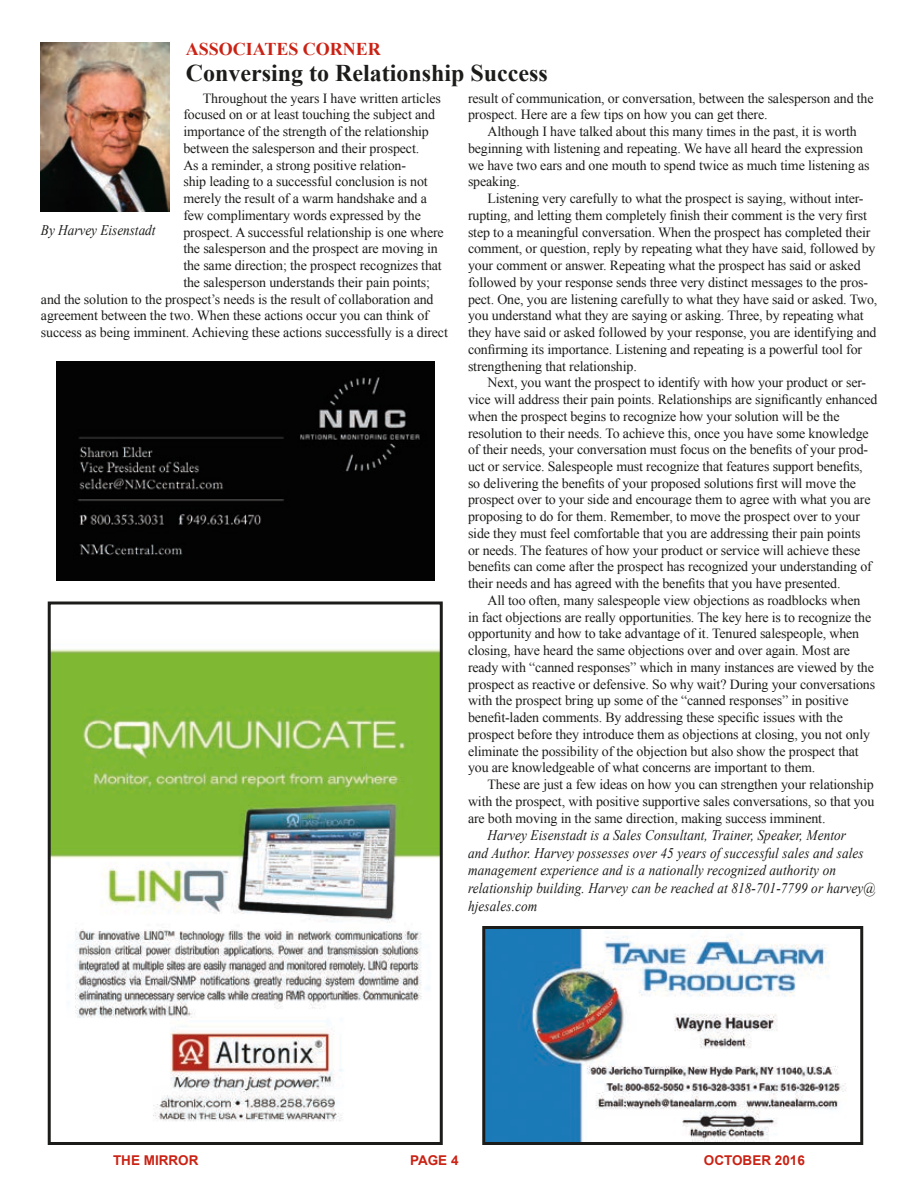
<style>
.page{position:relative;width:918px;height:1188px;background:#fff}
.page>*{position:absolute;margin:0;border:0;box-sizing:border-box;transform-origin:0 0}
.t1{font:700 24px "Times New Roman";color:#1c1c1a}
.t2{font:700 18px "Times New Roman";color:#ca2214}
.t3{font:italic 14.7px/17.7px "Times New Roman";letter-spacing:.01em;color:#1c1c1a;scale:.9 1}
.t4{font:13.95px/16.8px "Times New Roman";letter-spacing:-.01em;color:#1c1c1a}
.t5{font:700 13.5px "Arial";color:#ca2214}
</style>
<div class="page">
<img style="left:40px;top:43px;width:130px;height:168px">
<img style="left:56px;top:361px;width:378px;height:220px">
<img style="left:52px;top:649px;width:387px;height:472px">
<div style="left:48px;top:602px;width:395px;height:543px;border:3px solid #1c1c1a"></div>
<img style="left:486px;top:930px;width:360px;height:211px">
<div style="left:482px;top:926px;width:381px;height:219px;border:3px solid #1c1c1a"></div>
<p class="t2" style="left:186px;top:36px;width:197px">ASSOCIATES CORNER</p>
<h1 class="t1" style="left:186px;top:56px;width:364px">Conversing to Relationship Success</h1>
<p class="t4" style="left:203px;top:89px;width:240px">Throughout the years I have written articles</p>
<p class="t4" style="left:183px;top:106px;width:253px">focused on or at least touching the subject and</p>
<p class="t4" style="left:183px;top:123px;width:247px">importance of the strength of the relationship</p>
<p class="t4" style="left:183px;top:140px;width:237px">between the salesperson and their prospect.</p>
<p class="t4" style="left:183px;top:156px;width:224px">As a reminder, a strong positive relation-</p>
<p class="t4" style="left:183px;top:173px;width:246px">ship leading to a successful conclusion is not</p>
<p class="t4" style="left:183px;top:190px;width:245px">merely the result of a warm handshake and a</p>
<p class="t4" style="left:183px;top:207px;width:239px">few complimentary words expressed by the</p>
<p class="t4" style="left:183px;top:223px;width:262px">prospect. A successful relationship is one where</p>
<p class="t4" style="left:183px;top:240px;width:256px">the salesperson and the prospect are moving in</p>
<p class="t4" style="left:183px;top:257px;width:260px">the same direction; the prospect recognizes that</p>
<p class="t4" style="left:183px;top:274px;width:248px">the salesperson understands their pain points;</p>
<p class="t4" style="left:41px;top:290px;width:394px">and the solution to the prospect’s needs is the result of collaboration and</p>
<p class="t4" style="left:41px;top:307px;width:389px">agreement between the two. When these actions occur you can think of</p>
<p class="t4" style="left:41px;top:324px;width:408px">success as being imminent. Achieving these actions successfully is a direct</p>
<p class="t4" style="left:468px;top:89px;width:407px">result of communication, or conversation, between the salesperson and the prospect. Here are a few tips on how you can get there.</p>
<p class="t4" style="left:468px;top:123px;width:403px;text-indent:19px">Although I have talked about this many times in the past, it is worth beginning with listening and repeating. We have all heard the expression we have two ears and one mouth to spend twice as much time listening as speaking.</p>
<p class="t4" style="left:468px;top:190px;width:411px;text-indent:19px">Listening very carefully to what the prospect is saying, without inter&shy;rupting, and letting them completely finish their comment is the very first step to a meaningful conversation. When the prospect has completed their comment, or question, reply by repeating what they have said, followed by your comment or answer. Repeating what the prospect has said or asked followed by your response sends three very distinct messages to the pros&shy;pect. One, you are listening carefully to what they have said or asked. Two, you understand what they are saying or asking. Three, by repeating what they have said or asked followed by your response, you are identifying and confirming its importance. Listening and repeating is a powerful tool for strengthening that relationship.</p>
<p class="t4" style="left:468px;top:374px;width:411px;text-indent:19px">Next, you want the prospect to identify with how your product or ser&shy;vice will address their pain points. Relationships are significantly enhanced when the prospect begins to recognize how your solution will be the resolution to their needs. To achieve this, once you have some knowledge of their needs, your conversation must focus on the benefits of your prod&shy;uct or service. Salespeople must recognize that features support benefits, so delivering the benefits of your proposed solutions first will move the prospect over to your side and encourage them to agree with what you are proposing to do for them. Remember, to move the prospect over to your side they must feel comfortable that you are addressing their pain points<br>or needs. The features of how your product or service will achieve these benefits can come after the prospect has recognized your understanding of their needs and has agreed with the benefits that you have presented.</p>
<p class="t4" style="left:468px;top:592px;width:409px;text-indent:19px">All too often, many salespeople view objections as roadblocks when<br>in fact objections are really opportunities. The key here is to recognize the opportunity and how to take advantage of it. Tenured salespeople, when closing, have heard the same objections over and over again. Most are ready with “canned responses” which in many instances are viewed by the prospect as reactive or defensive. So why wait? During your conversations with the prospect bring up some of the “canned responses” in positive benefit-laden comments. By addressing these specific issues with the prospect before they introduce them as objections at closing, you not only eliminate the possibility of the objection but also show the prospect that you are knowledgeable of what concerns are important to them.</p>
<p class="t4" style="left:468px;top:776px;width:408px;text-align:justify;text-indent:19px">These are just a few ideas on how you can strengthen your relationship with the prospect, with positive supportive sales conversations, so that you are both moving in the same direction, making success imminent.</p>
<p class="t3" style="left:468px;top:826px;width:455px;text-indent:19px">Harvey Eisenstadt is a Sales Consultant, Trainer, Speaker, Mentor<br>and Author. Harvey possesses over 45 years of successful sales and sales management experience and is a nationally recognized authority on relationship building. Harvey can be reached at 818-701-7799 or harvey@ hjesales.com</p>
<p class="t3" style="left:41px;top:221px;width:129px">By Harvey Eisenstadt</p>
<p class="t5" style="left:113px;top:1152px;width:87px">THE MIRROR</p>
<p class="t5" style="left:410px;top:1152px;width:50px">PAGE 4</p>
<p class="t5" style="left:704px;top:1152px;width:103px">OCTOBER 2016</p>
</div>
